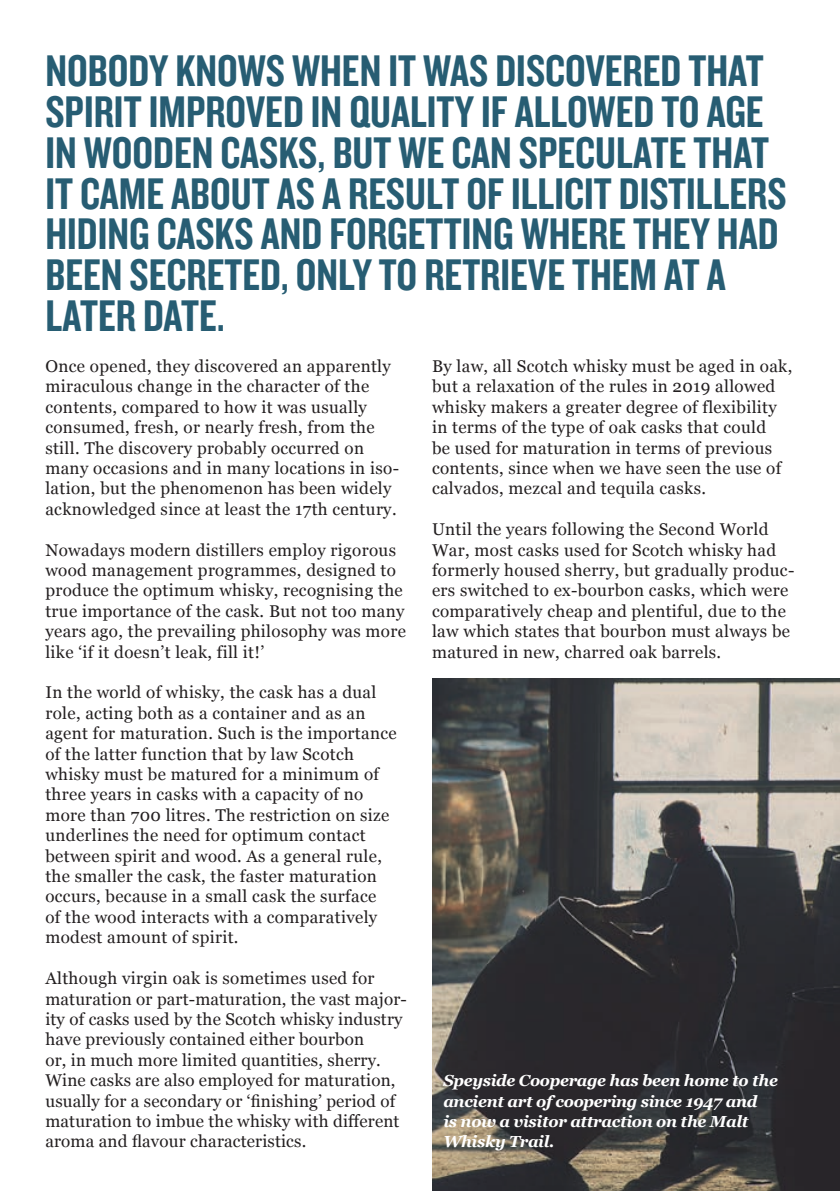
<style>
.page{position:relative;width:840px;height:1191px;background:#fff}
.page>*{position:absolute;margin:0;border:0;box-sizing:border-box;transform-origin:0 0}
.t1{font:46px/40.8px "Knockout 49 Liteweight";color:#275d73}
.t2{font:17px/20.4px "Georgia";letter-spacing:.02em;color:#231f20}
.t3{font:italic 700 16px/20.4px "Georgia";letter-spacing:-.02em;color:#fff}
</style>
<div class="page">
<img style="left:432px;top:678px;width:407px;height:513px">
<p class="t1" style="left:45px;top:49px;width:742px">NOBODY KNOWS WHEN IT WAS DISCOVERED THAT SPIRIT IMPROVED IN QUALITY IF ALLOWED TO AGE IN WOODEN CASKS, BUT WE CAN SPECULATE THAT IT CAME ABOUT AS A RESULT OF ILLICIT DISTILLERS HIDING CASKS AND FORGETTING WHERE THEY HAD BEEN SECRETED, ONLY TO RETRIEVE THEM AT A LATER DATE.</p>
<p class="t2" style="left:45px;top:355px;width:355px">Once opened, they discovered an apparently miraculous change in the character of the contents, compared to how it was usually consumed, fresh, or nearly fresh, from the still. The discovery probably occurred on many occasions and in many locations in iso&shy;lation, but the phenomenon has been widely acknowledged since at least the 17th century.</p>
<p class="t2" style="left:45px;top:539px;width:362px">Nowadays modern distillers employ rigorous wood management programmes, designed to produce the optimum whisky, recognising the true importance of the cask. But not too many years ago, the prevailing philosophy was more like ‘if it doesn’t leak, fill it!’</p>
<p class="t2" style="left:45px;top:681px;width:352px">In the world of whisky, the cask has a dual role, acting both as a container and as an agent for maturation. Such is the importance of the latter function that by law Scotch whisky must be matured for a minimum of three years in casks with a capacity of no more than 700 litres. The restriction on size underlines the need for optimum contact between spirit and wood. As a general rule, the smaller the cask, the faster maturation occurs, because in a small cask the surface<br>of the wood interacts with a comparatively modest amount of spirit.</p>
<p class="t2" style="left:45px;top:967px;width:363px">Although virgin oak is sometimes used for maturation or part-maturation, the vast major&shy;ity of casks used by the Scotch whisky industry have previously contained either bourbon<br>or, in much more limited quantities, sherry.<br>Wine casks are also employed for maturation, usually for a secondary or ‘finishing’ period of maturation to imbue the whisky with different aroma and flavour characteristics.</p>
<p class="t2" style="left:432px;top:355px;width:361px">By law, all Scotch whisky must be aged in oak, but a relaxation of the rules in 2019 allowed whisky makers a greater degree of flexibility in terms of the type of oak casks that could<br>be used for maturation in terms of previous contents, since when we have seen the use of calvados, mezcal and tequila casks.</p>
<p class="t2" style="left:432px;top:518px;width:363px">Until the years following the Second World War, most casks used for Scotch whisky had formerly housed sherry, but gradually produc&shy;ers switched to ex-bourbon casks, which were comparatively cheap and plentiful, due to the law which states that bourbon must always be matured in new, charred oak barrels.</p>
<p class="t3" style="left:443px;top:1069px;width:336px">Speyside Cooperage has been home to the ancient art of coopering since 1947 and<br>is now a visitor attraction on the Malt<br>Whisky Trail.</p>
</div>
